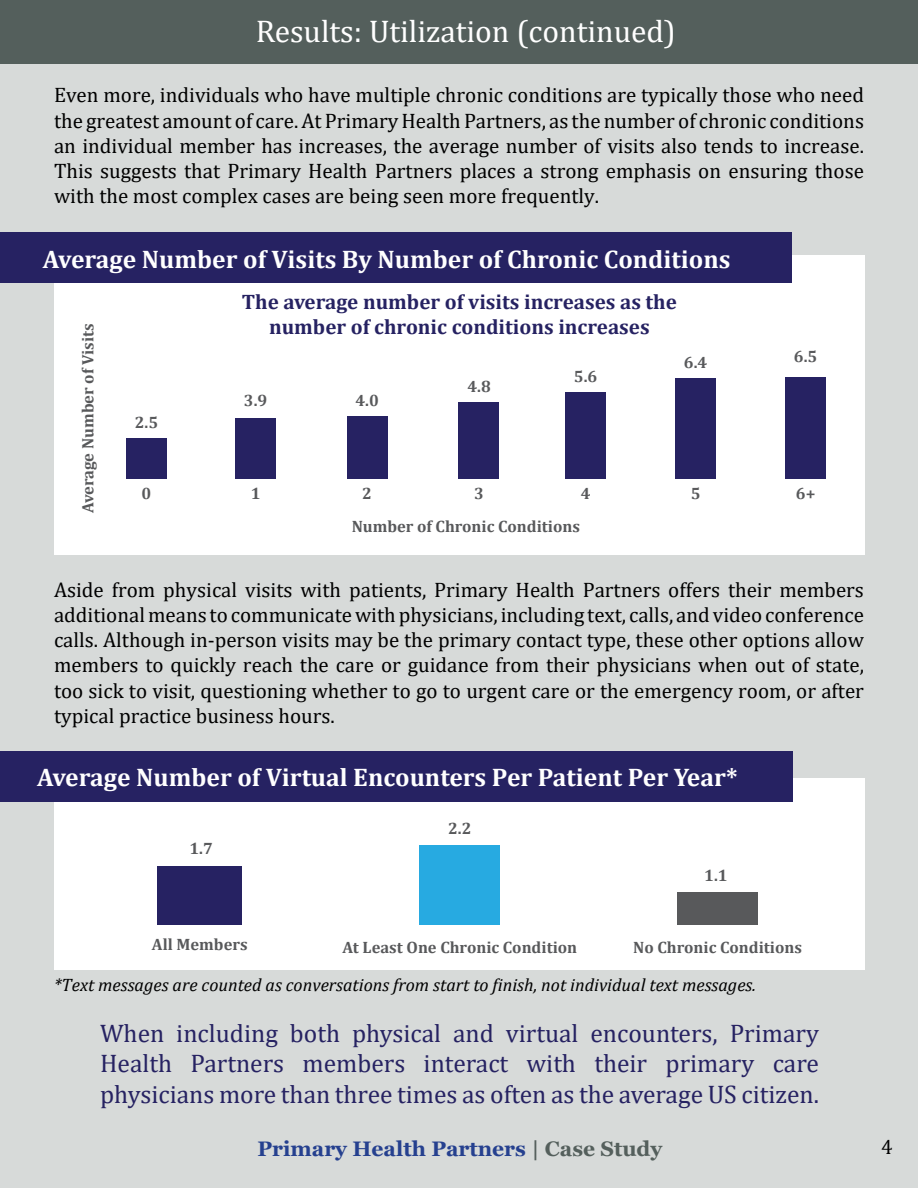
<style>
.page{position:relative;width:918px;height:1188px;background:#d7dad9}
.page>*{position:absolute;margin:0;border:0;box-sizing:border-box;transform-origin:0 0}
.t1{font:31.5px "Cambria";color:#fff}
.t2{font:25.5px/30.6px "Cambria";color:#262262;text-align:justify}
.t3{font:700 25.5px "Cambria";color:#fff}
.t4{font:21px/25.2px "Cambria";color:#000;text-align:justify}
.t5{font:700 21px/25.2px "Cambria";color:#262262;text-align:center}
.t6{font:700 21px "Georgia";color:#25408f}
.t7{font:italic 18px "Cambria";color:#000}
.t8{font:700 16.5px "Cambria";color:#58595b}
.s1{color:#545f5c}
</style>
<div class="page">
<div style="left:55px;top:778px;width:810px;height:192px;background:#fff"></div>
<div style="left:54px;top:256px;width:810px;height:299px;background:#fff"></div>
<div style="left:0;top:0;width:918px;height:64px;background:#545f5c"></div>
<div style="left:0;top:232px;width:792px;height:51px;background:#262262"></div>
<div style="left:126px;top:438px;width:41px;height:41px;background:#262262"></div>
<div style="left:235px;top:418px;width:41px;height:61px;background:#262262"></div>
<div style="left:347px;top:417px;width:40px;height:62px;background:#262262"></div>
<div style="left:458px;top:403px;width:41px;height:76px;background:#262262"></div>
<div style="left:565px;top:393px;width:41px;height:86px;background:#262262"></div>
<div style="left:675px;top:378px;width:41px;height:101px;background:#262262"></div>
<div style="left:785px;top:378px;width:41px;height:101px;background:#262262"></div>
<div style="left:0;top:751px;width:792px;height:50px;background:#262262"></div>
<div style="left:158px;top:866px;width:84px;height:59px;background:#262262"></div>
<div style="left:419px;top:846px;width:81px;height:79px;background:#27aae1"></div>
<div style="left:677px;top:893px;width:81px;height:32px;background:#58595b"></div>
<h1 class="t1" style="left:256px;top:13px;width:422px">Results: Utilization (continued)</h1>
<p class="t4" style="left:54px;top:83px;width:812px">Even more, individuals who have multiple chronic conditions are typically those who need the greatest amount of care. At Primary Health Partners, as the number of chronic conditions an individual member has increases, the average number of visits also tends to increase.<br>This suggests that Primary Health Partners places a strong emphasis on ensuring those with the most complex cases are being seen more frequently.</p>
<p class="t3" style="left:43px;top:241px;width:689px">Average Number of Visits By Number of Chronic Conditions</p>
<p class="t8" style="left:76px;top:513px;width:191px;rotate:-90deg">Average Number of Visits</p>
<p class="t8" style="left:135px;top:411px;width:25px">2.5</p>
<p class="t5" style="left:242px;top:288px;width:437px">The average number of visits increases as the number of chronic conditions increases</p>
<p class="t8" style="left:244px;top:389px;width:25px">3.9</p>
<p class="t8" style="left:355px;top:389px;width:25px">4.0</p>
<p class="t8" style="left:468px;top:375px;width:25px">4.8</p>
<p class="t8" style="left:574px;top:365px;width:25px">5.6</p>
<p class="t8" style="left:684px;top:350px;width:25px">6.4</p>
<p class="t8" style="left:794px;top:345px;width:25px">6.5</p>
<p class="t8" style="left:142px;top:482px;width:11px">0</p>
<p class="t8" style="left:251px;top:482px;width:11px">1</p>
<p class="t8" style="left:362px;top:482px;width:11px">2</p>
<p class="t8" style="left:474px;top:482px;width:11px">3</p>
<p class="t8" style="left:581px;top:482px;width:11px">4</p>
<p class="t8" style="left:691px;top:482px;width:11px">5</p>
<p class="t8" style="left:796px;top:482px;width:21px">6+</p>
<p class="t8" style="left:352px;top:515px;width:230px">Number of Chronic Conditions</p>
<p class="t4" style="left:54px;top:577px;width:812px">Aside from physical visits with patients, Primary Health Partners offers their members additional means to communicate with physicians, including text, calls, and video conference calls. Although in-person visits may be the primary contact type, these other options allow members to quickly reach the care or guidance from their physicians when out of state, too sick to visit, questioning whether to go to urgent care or the emergency room, or after typical practice business hours.</p>
<p class="t3" style="left:37px;top:759px;width:702px">Average Number of Virtual Encounters Per Patient Per Year*</p>
<p class="t8" style="left:190px;top:837px;width:25px">1.7</p>
<p class="t8" style="left:448px;top:816px;width:25px">2.2</p>
<p class="t8" style="left:704px;top:863px;width:25px">1.1</p>
<p class="t8" style="left:152px;top:933px;width:97px">All Members</p>
<p class="t8" style="left:343px;top:936px;width:236px">At Least One Chronic Condition</p>
<p class="t8" style="left:633px;top:936px;width:170px">No Chronic Conditions</p>
<p class="t7" style="left:54px;top:972px;width:704px">*Text messages are counted as conversations from start to finish, not individual text messages.</p>
<p class="t2" style="left:100px;top:1018px;width:720px">When including both physical and virtual encounters, Primary Health Partners members interact with their primary care physicians more than three times as often as the average US citizen.</p>
<p class="t6" style="left:257px;top:1135px;width:406px">Primary Health Partners <span class="s1">| Case Study</span></p>
<p class="t4" style="left:881px;top:1134px;width:13px">4</p>
</div>
